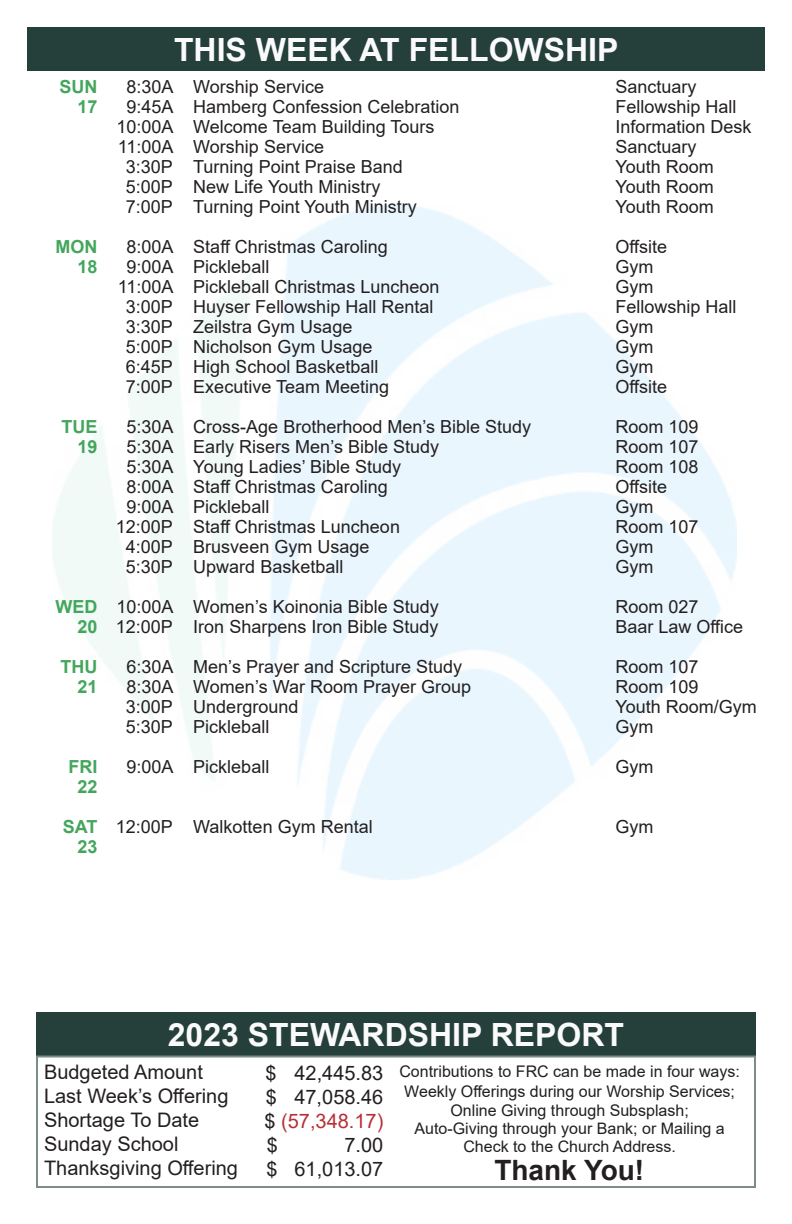
<style>
.page{position:relative;width:792px;height:1224px;background:#fff}
.page>*{position:absolute;margin:0;border:0;box-sizing:border-box;transform-origin:0 0}
.t1{font:700 32px "Arial";color:#fafafa}
.t2{font:700 28px "Arial";color:#231f20}
.t3{font:20px "Arial";color:#231f20}
.t4{font:20px "Arial";color:#b72f37}
.t5{font:18px "Arial";color:#231f20}
.t6{font:700 18px "Arial";color:#44a65c}
.t7{font:16px "Arial";color:#231f20}
.t8{font:15.8px "Arial";color:#231f20}
.s1{color:#231f20}
</style>
<div class="page">
<div style="left:27px;top:28px;width:738px;height:43px;background:#25403b"></div>
<div style="left:36px;top:1012px;width:720px;height:44px;background:#25403b"></div>
<div style="left:36px;top:1056px;width:720px;height:132px;border:2px solid #7b8c89"></div>
<p class="t6" style="left:60px;top:74px;width:39px">SUN</p>
<p class="t6" style="left:78px;top:94px;width:22px">17</p>
<p class="t6" style="left:56px;top:234px;width:43px">MON</p>
<p class="t6" style="left:78px;top:254px;width:22px">18</p>
<p class="t6" style="left:62px;top:414px;width:37px">TUE</p>
<p class="t6" style="left:78px;top:434px;width:22px">19</p>
<p class="t6" style="left:56px;top:594px;width:43px">WED</p>
<p class="t6" style="left:78px;top:614px;width:22px">20</p>
<p class="t6" style="left:61px;top:654px;width:38px">THU</p>
<p class="t6" style="left:78px;top:674px;width:22px">21</p>
<p class="t6" style="left:69px;top:754px;width:30px">FRI</p>
<p class="t6" style="left:78px;top:774px;width:22px">22</p>
<p class="t6" style="left:63px;top:814px;width:36px">SAT</p>
<p class="t6" style="left:78px;top:834px;width:22px">23</p>
<p class="t1" style="left:174px;top:27px;width:446px">THIS WEEK AT FELLOWSHIP</p>
<p class="t5" style="left:126px;top:74px;width:49px">8:30A</p>
<p class="t5" style="left:126px;top:94px;width:49px">9:45A</p>
<p class="t5" style="left:116px;top:114px;width:59px">10:00A</p>
<p class="t5" style="left:118px;top:134px;width:57px">11:00A</p>
<p class="t5" style="left:126px;top:154px;width:49px">3:30P</p>
<p class="t5" style="left:126px;top:174px;width:49px">5:00P</p>
<p class="t5" style="left:126px;top:194px;width:49px">7:00P</p>
<p class="t5" style="left:126px;top:234px;width:49px">8:00A</p>
<p class="t5" style="left:126px;top:254px;width:49px">9:00A</p>
<p class="t5" style="left:118px;top:274px;width:57px">11:00A</p>
<p class="t5" style="left:126px;top:294px;width:49px">3:00P</p>
<p class="t5" style="left:126px;top:314px;width:49px">3:30P</p>
<p class="t5" style="left:126px;top:334px;width:49px">5:00P</p>
<p class="t5" style="left:126px;top:354px;width:49px">6:45P</p>
<p class="t5" style="left:126px;top:374px;width:49px">7:00P</p>
<p class="t5" style="left:126px;top:414px;width:49px">5:30A</p>
<p class="t5" style="left:126px;top:434px;width:49px">5:30A</p>
<p class="t5" style="left:126px;top:454px;width:49px">5:30A</p>
<p class="t5" style="left:126px;top:474px;width:49px">8:00A</p>
<p class="t5" style="left:126px;top:494px;width:49px">9:00A</p>
<p class="t5" style="left:116px;top:514px;width:59px">12:00P</p>
<p class="t5" style="left:126px;top:534px;width:49px">4:00P</p>
<p class="t5" style="left:126px;top:554px;width:49px">5:30P</p>
<p class="t5" style="left:116px;top:594px;width:59px">10:00A</p>
<p class="t5" style="left:116px;top:614px;width:59px">12:00P</p>
<p class="t5" style="left:126px;top:654px;width:49px">6:30A</p>
<p class="t5" style="left:126px;top:674px;width:49px">8:30A</p>
<p class="t5" style="left:126px;top:694px;width:49px">3:00P</p>
<p class="t5" style="left:126px;top:714px;width:49px">5:30P</p>
<p class="t5" style="left:126px;top:754px;width:49px">9:00A</p>
<p class="t5" style="left:116px;top:814px;width:59px">12:00P</p>
<p class="t5" style="left:193px;top:74px;width:132px">Worship Service</p>
<p class="t5" style="left:193px;top:94px;width:268px">Hamberg Confession Celebration</p>
<p class="t5" style="left:193px;top:114px;width:243px">Welcome Team Building Tours</p>
<p class="t5" style="left:193px;top:134px;width:132px">Worship Service</p>
<p class="t5" style="left:193px;top:154px;width:211px">Turning Point Praise Band</p>
<p class="t5" style="left:193px;top:174px;width:189px">New Life Youth Ministry</p>
<p class="t5" style="left:193px;top:194px;width:225px">Turning Point Youth Ministry</p>
<p class="t5" style="left:193px;top:234px;width:196px">Staff Christmas Caroling</p>
<p class="t5" style="left:193px;top:254px;width:78px">Pickleball</p>
<p class="t5" style="left:193px;top:274px;width:248px">Pickleball Christmas Luncheon</p>
<p class="t5" style="left:193px;top:294px;width:242px">Huyser Fellowship Hall Rental</p>
<p class="t5" style="left:193px;top:314px;width:161px">Zeilstra Gym Usage</p>
<p class="t5" style="left:193px;top:334px;width:181px">Nicholson Gym Usage</p>
<p class="t5" style="left:193px;top:354px;width:187px">High School Basketball</p>
<p class="t5" style="left:193px;top:374px;width:197px">Executive Team Meeting</p>
<p class="t5" style="left:193px;top:414px;width:339px">Cross-Age Brotherhood Men’s Bible Study</p>
<p class="t5" style="left:193px;top:434px;width:247px">Early Risers Men’s Bible Study</p>
<p class="t5" style="left:193px;top:454px;width:209px">Young Ladies’ Bible Study</p>
<p class="t5" style="left:193px;top:474px;width:196px">Staff Christmas Caroling</p>
<p class="t5" style="left:193px;top:494px;width:78px">Pickleball</p>
<p class="t5" style="left:193px;top:514px;width:208px">Staff Christmas Luncheon</p>
<p class="t5" style="left:193px;top:534px;width:178px">Brusveen Gym Usage</p>
<p class="t5" style="left:193px;top:554px;width:152px">Upward Basketball</p>
<p class="t5" style="left:193px;top:594px;width:247px">Women’s Koinonia Bible Study</p>
<p class="t5" style="left:193px;top:614px;width:247px">Iron Sharpens Iron Bible Study</p>
<p class="t5" style="left:193px;top:654px;width:270px">Men’s Prayer and Scripture Study</p>
<p class="t5" style="left:193px;top:674px;width:279px">Women’s War Room Prayer Group</p>
<p class="t5" style="left:193px;top:694px;width:107px">Underground</p>
<p class="t5" style="left:193px;top:714px;width:78px">Pickleball</p>
<p class="t5" style="left:193px;top:754px;width:78px">Pickleball</p>
<p class="t5" style="left:193px;top:814px;width:181px">Walkotten Gym Rental</p>
<p class="t5" style="left:616px;top:74px;width:83px">Sanctuary</p>
<p class="t5" style="left:616px;top:94px;width:123px">Fellowship Hall</p>
<p class="t5" style="left:616px;top:114px;width:138px">Information Desk</p>
<p class="t5" style="left:616px;top:134px;width:83px">Sanctuary</p>
<p class="t5" style="left:616px;top:154px;width:100px">Youth Room</p>
<p class="t5" style="left:616px;top:174px;width:100px">Youth Room</p>
<p class="t5" style="left:616px;top:194px;width:100px">Youth Room</p>
<p class="t5" style="left:616px;top:234px;width:53px">Offsite</p>
<p class="t5" style="left:616px;top:254px;width:39px">Gym</p>
<p class="t5" style="left:616px;top:274px;width:39px">Gym</p>
<p class="t5" style="left:616px;top:294px;width:123px">Fellowship Hall</p>
<p class="t5" style="left:616px;top:314px;width:39px">Gym</p>
<p class="t5" style="left:616px;top:334px;width:39px">Gym</p>
<p class="t5" style="left:616px;top:354px;width:39px">Gym</p>
<p class="t5" style="left:616px;top:374px;width:53px">Offsite</p>
<p class="t5" style="left:616px;top:414px;width:85px">Room 109</p>
<p class="t5" style="left:616px;top:434px;width:85px">Room 107</p>
<p class="t5" style="left:616px;top:454px;width:85px">Room 108</p>
<p class="t5" style="left:616px;top:474px;width:53px">Offsite</p>
<p class="t5" style="left:616px;top:494px;width:39px">Gym</p>
<p class="t5" style="left:616px;top:514px;width:85px">Room 107</p>
<p class="t5" style="left:616px;top:534px;width:39px">Gym</p>
<p class="t5" style="left:616px;top:554px;width:39px">Gym</p>
<p class="t5" style="left:616px;top:594px;width:85px">Room 027</p>
<p class="t5" style="left:616px;top:614px;width:129px">Baar Law Office</p>
<p class="t5" style="left:616px;top:654px;width:85px">Room 107</p>
<p class="t5" style="left:616px;top:674px;width:85px">Room 109</p>
<p class="t5" style="left:616px;top:694px;width:143px">Youth Room/Gym</p>
<p class="t5" style="left:616px;top:714px;width:39px">Gym</p>
<p class="t5" style="left:616px;top:754px;width:39px">Gym</p>
<p class="t5" style="left:616px;top:814px;width:39px">Gym</p>
<p class="t1" style="left:168px;top:1012px;width:458px">2023 STEWARDSHIP REPORT</p>
<p class="t3" style="left:44px;top:1058px;width:160px">Budgeted Amount</p>
<p class="t3" style="left:44px;top:1082px;width:186px">Last Week’s Offering</p>
<p class="t3" style="left:44px;top:1106px;width:157px">Shortage To Date</p>
<p class="t3" style="left:44px;top:1130px;width:136px">Sunday School</p>
<p class="t3" style="left:44px;top:1154px;width:196px">Thanksgiving Offering</p>
<p class="t3" style="left:265px;top:1059px;width:119px">$ 42,445.83</p>
<p class="t3" style="left:266px;top:1083px;width:119px">$ 47,058.46</p>
<p class="t4" style="left:264px;top:1107px;width:120px"><span class="s1">$</span> (57,348.17)</p>
<p class="t3" style="left:267px;top:1131px;width:13px">$</p>
<p class="t3" style="left:345px;top:1131px;width:40px">7.00</p>
<p class="t3" style="left:267px;top:1155px;width:118px">$ 61,013.07</p>
<p class="t7" style="left:399px;top:1061px;width:342px">Contributions to FRC can be made in four ways:</p>
<p class="t7" style="left:404px;top:1080px;width:332px">Weekly Offerings during our Worship Services;</p>
<p class="t7" style="left:451px;top:1099px;width:240px">Online Giving through Subsplash;</p>
<p class="t8" style="left:415px;top:1117px;width:312px">Auto-Giving through your Bank; or Mailing a</p>
<p class="t8" style="left:463px;top:1135px;width:214px">Check to the Church Address.</p>
<p class="t2" style="left:494px;top:1150px;width:151px">Thank You!</p>
</div>
